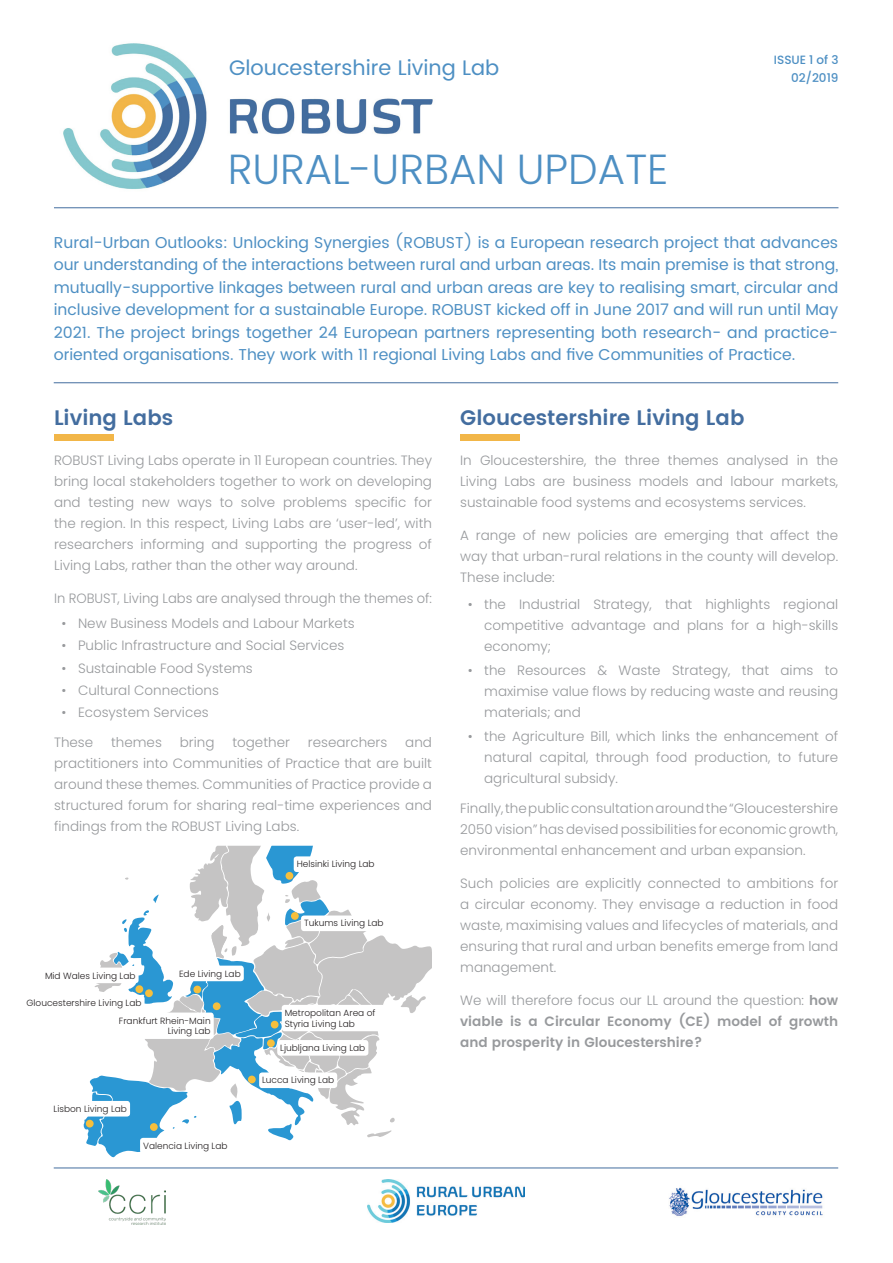
<style>
.page{position:relative;width:893px;height:1263px;background:#fff}
.page>*{position:absolute;margin:0;border:0;box-sizing:border-box;transform-origin:0 0}
.Title_text{font:300 42px "Poppins";color:#4d8fc3}
.Heading_1{font:600 21px "Poppins";color:#436d9f}
.Living_Lab_Name{font:21px "Poppins";color:#4d8fc3}
.Introduction_text{font:15.75px/22.5px "Poppins";color:#4d8fc3;text-align:justify}
.Text{font:300 13.5px/21px "Poppins";color:#97999c;text-align:justify}
.Text-2{font:600 13.5px/21px "Poppins";color:#97999c;text-align:justify}
.Date___Issue{font:500 12px "Poppins";color:#4d8fc3}
.Map_Label{font:300 9px/10.8px "Poppins";color:#231f20;text-align:right}
.s1{font-weight:300}
</style>
<div class="page">
<img style="left:63px;top:43px;width:370px;height:146px">
<img style="left:669px;top:1187px;width:154px;height:29px">
<img style="left:99px;top:1179px;width:66px;height:45px">
<img style="left:368px;top:1179px;width:156px;height:43px">
<div style="left:54px;top:434px;width:60px;height:7px;background:#f2b648"></div>
<div style="left:460px;top:434px;width:60px;height:7px;background:#f2b648"></div>
<hr style="left:54px;top:1168px;width:784px;height:1px;background:#436d9f">
<hr style="left:54px;top:382px;width:784px;height:1px;background:#436d9f">
<hr style="left:54px;top:207px;width:784px;height:1px;background:#436d9f">
<svg style="left:83px;top:846px;width:349px;height:312px"></svg>
<div style="left:135px;top:985px;width:8px;height:8px;background:#f6bf3c;border-radius:50%"></div>
<div style="left:86px;top:1120px;width:8px;height:7px;background:#f6bf3c;border-radius:50%"></div>
<div style="left:248px;top:1075px;width:8px;height:8px;background:#f6bf3c;border-radius:50%"></div>
<div style="left:291px;top:912px;width:8px;height:8px;background:#f6bf3c;border-radius:50%"></div>
<div style="left:286px;top:872px;width:7px;height:8px;background:#f6bf3c;border-radius:50%"></div>
<div style="left:267px;top:1039px;width:8px;height:8px;background:#f6bf3c;border-radius:50%"></div>
<div style="left:150px;top:1123px;width:8px;height:8px;background:#f6bf3c;border-radius:50%"></div>
<div style="left:213px;top:1002px;width:8px;height:8px;background:#f6bf3c;border-radius:50%"></div>
<div style="left:271px;top:1021px;width:8px;height:7px;background:#f6bf3c;border-radius:50%"></div>
<div style="left:193px;top:985px;width:8px;height:8px;background:#f6bf3c;border-radius:50%"></div>
<div style="left:145px;top:989px;width:8px;height:8px;background:#f6bf3c;border-radius:50%"></div>
<div style="left:294px;top:856px;width:84px;height:16px;background:#fff;border-radius:3px"></div>
<div style="left:42px;top:967px;width:97px;height:16px;background:#fff;border-radius:3px"></div>
<div style="left:24px;top:995px;width:121px;height:16px;background:#fff;border-radius:3px"></div>
<div style="left:51px;top:1101px;width:79px;height:15px;background:#fff;border-radius:3px"></div>
<div style="left:140px;top:1138px;width:91px;height:15px;background:#fff;border-radius:3px"></div>
<div style="left:259px;top:1072px;width:78px;height:16px;background:#fff;border-radius:3px"></div>
<div style="left:176px;top:966px;width:68px;height:15px;background:#fff;border-radius:3px"></div>
<div style="left:115px;top:1012px;width:99px;height:27px;background:#fff;border-radius:3px"></div>
<div style="left:301px;top:915px;width:86px;height:16px;background:#fff;border-radius:3px"></div>
<div style="left:282px;top:1005px;width:103px;height:26px;background:#fff;border-radius:3px"></div>
<div style="left:277px;top:1040px;width:91px;height:16px;background:#fff;border-radius:3px"></div>
<p class="Living_Lab_Name" style="left:229px;top:52px;width:271px">Gloucestershire Living Lab</p>
<p class="Date___Issue" style="left:774px;top:53px;width:66px">ISSUE 1 of 3</p>
<p class="Date___Issue" style="left:791px;top:71px;width:49px">02/2019</p>
<p class="Title_text" style="left:228px;top:145px;width:442px">RURAL-URBAN UPDATE</p>
<p class="Introduction_text" style="left:54px;top:232px;width:786px">Rural-Urban Outlooks: Unlocking Synergies (ROBUST) is a European research project that advances our understanding of the interactions between rural and urban areas. Its main premise is that strong, mutually-supportive linkages between rural and urban areas are key to realising smart, circular and inclusive development for a sustainable Europe. ROBUST kicked off in June 2017 and will run until May 2021. The project brings together 24 European partners representing both research- and practice&shy;oriented organisations. They work with 11 regional Living Labs and five Communities of Practice.</p>
<p class="Heading_1" style="left:54px;top:402px;width:121px">Living Labs</p>
<p class="Heading_1" style="left:460px;top:402px;width:286px">Gloucestershire Living Lab</p>
<p class="Text" style="left:460px;top:450px;width:380px">In Gloucestershire, the three themes analysed in the Living Labs are business models and labour markets, sustainable food systems and ecosystems services.</p>
<p class="Text" style="left:460px;top:525px;width:380px">A range of new policies are emerging that affect the way that urban-rural relations in the county will develop.<br>These include:</p>
<p class="Text" style="left:484px;top:594px;width:356px;text-indent:-16px">• the Industrial Strategy, that highlights regional competitive advantage and plans for a high-skills economy;</p>
<p class="Text" style="left:484px;top:660px;width:355px;text-indent:-16px">• the Resources &amp; Waste Strategy, that aims to maximise value flows by reducing waste and reusing materials; and</p>
<p class="Text" style="left:484px;top:726px;width:356px;text-indent:-16px">• the Agriculture Bill, which links the enhancement of natural capital, through food production, to future agricultural subsidy.</p>
<p class="Text" style="left:460px;top:798px;width:380px">Finally, the public consultation around the “Gloucestershire 2050 vision” has devised possibilities for economic growth, environmental enhancement and urban expansion.</p>
<p class="Text" style="left:460px;top:873px;width:380px">Such policies are explicitly connected to ambitions for a circular economy. They envisage a reduction in food waste, maximising values and lifecycles of materials, and ensuring that rural and urban benefits emerge from land management.</p>
<p class="Text-2" style="left:460px;top:990px;width:380px"><span class="s1">We will therefore focus our LL around the question:</span> how viable is a Circular Economy (CE) model of growth and prosperity in Gloucestershire?</p>
<p class="Text" style="left:54px;top:450px;width:380px">ROBUST Living Labs operate in 11 European countries. They bring local stakeholders together to work on developing and testing new ways to solve problems specific for the region. In this respect, Living Labs are ‘user-led’, with researchers informing and supporting the progress of Living Labs, rather than the other way around.</p>
<p class="Text" style="left:54px;top:588px;width:379px">In ROBUST, Living Labs are analysed through the themes of:</p>
<p class="Text" style="left:62px;top:613px;width:295px">• New Business Models and Labour Markets</p>
<p class="Text" style="left:62px;top:635px;width:284px">• Public Infrastructure and Social Services</p>
<p class="Text" style="left:62px;top:657px;width:193px">• Sustainable Food Systems</p>
<p class="Text" style="left:62px;top:680px;width:159px">• Cultural Connections</p>
<p class="Text" style="left:62px;top:702px;width:149px">• Ecosystem Services</p>
<p class="Text" style="left:54px;top:732px;width:41px">These</p>
<p class="Text" style="left:111px;top:732px;width:52px">themes</p>
<p class="Text" style="left:180px;top:732px;width:36px">bring</p>
<p class="Text" style="left:232px;top:732px;width:59px">together</p>
<p class="Text" style="left:308px;top:732px;width:81px">researchers</p>
<p class="Text" style="left:54px;top:732px;width:380px;text-indent:351px">and practitioners into Communities of Practice that are built around these themes. Communities of Practice provide a structured forum for sharing real-time experiences and findings from the ROBUST Living Labs.</p>
<p class="Map_Label" style="left:297px;top:859px;width:79px">Helsinki Living Lab</p>
<p class="Map_Label" style="left:304px;top:918px;width:81px">Tukums Living Lab</p>
<p class="Map_Label" style="left:179px;top:968px;width:63px">Ede Living Lab</p>
<p class="Map_Label" style="left:119px;top:1015px;width:93px">Frankfurt Rhein-Main<br>Living Lab</p>
<p class="Map_Label" style="left:45px;top:970px;width:92px">Mid Wales Living Lab</p>
<p class="Map_Label" style="left:27px;top:998px;width:117px">Gloucestershire Living Lab</p>
<p class="Map_Label" style="left:285px;top:1007px;width:92px;text-align:left">Metropolitan Area of<br>Styria Living Lab</p>
<p class="Map_Label" style="left:280px;top:1042px;width:87px">Ljubljana Living Lab</p>
<p class="Map_Label" style="left:54px;top:1103px;width:75px">Lisbon Living Lab</p>
<p class="Map_Label" style="left:143px;top:1140px;width:86px">Valencia Living Lab</p>
<p class="Map_Label" style="left:262px;top:1075px;width:74px">Lucca Living Lab</p>
</div>
